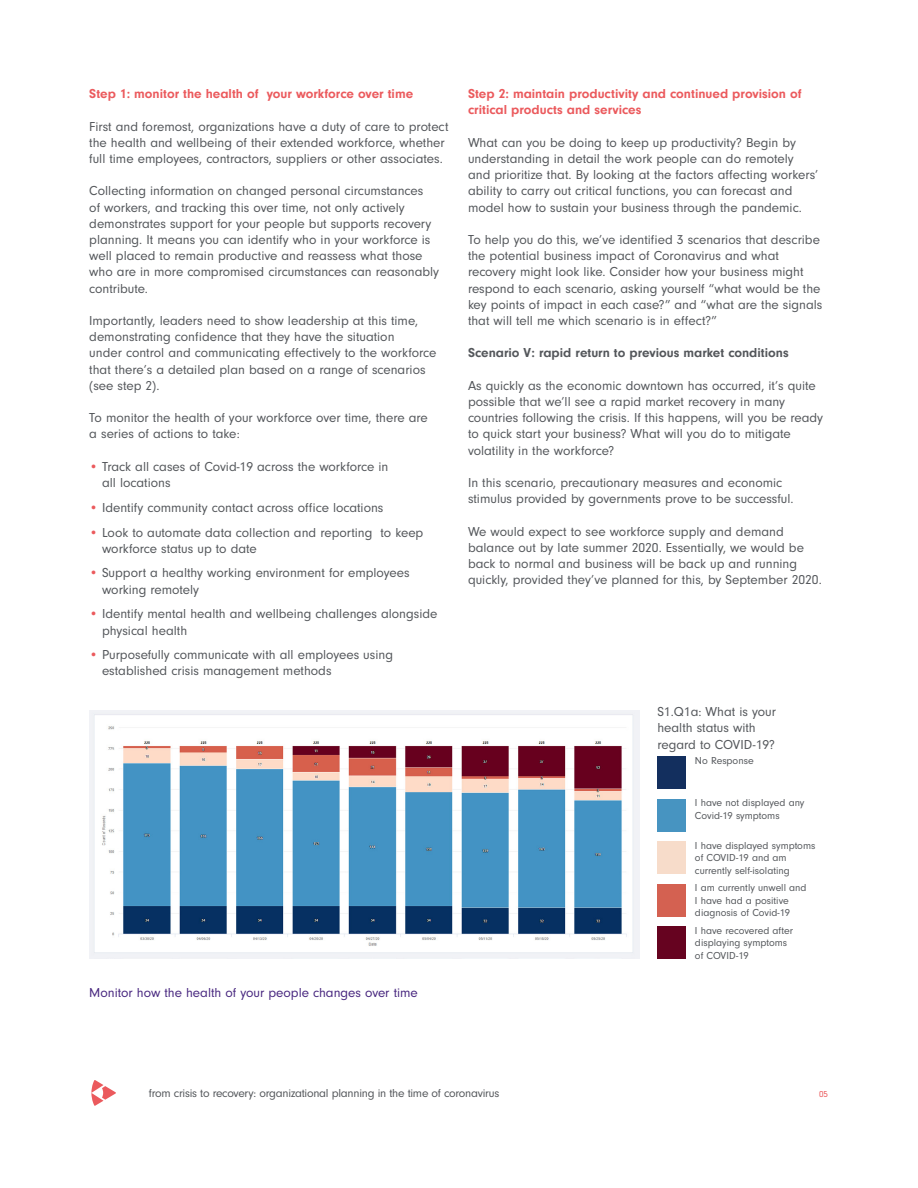
<style>
.page{position:relative;width:918px;height:1188px;background:#fff}
.page>*{position:absolute;margin:0;border:0;box-sizing:border-box;transform-origin:0 0}
.t1{font:13.5px/16.2px "Neuzeit Gro";color:#54575b}
.t2{font:700 13.5px/16.2px "Neuzeit Gro";color:#eb5a5d}
.t3{font:700 13.5px "Neuzeit Gro";color:#54575b}
.t4{font:13.5px "Neuzeit Gro";color:#48277f}
.t5{font:12px "Neuzeit Gro";letter-spacing:-.02em;color:#54575b}
.t6{font:10.5px/12.6px "Neuzeit Gro";color:#54575b}
.t7{font:9px "Neuzeit Gro";color:#eb5a5d}
.s1{color:#eb5a5d}
</style>
<div class="page">
<svg style="left:91px;top:1080px;width:25px;height:26px"></svg>
<img style="left:89px;top:710px;width:550px;height:249px">
<div style="left:657px;top:842px;width:29px;height:32px;background:#f7dcca"></div>
<div style="left:657px;top:757px;width:29px;height:32px;background:#132f5e"></div>
<div style="left:657px;top:799px;width:29px;height:32px;background:#4794c1"></div>
<div style="left:657px;top:884px;width:29px;height:32px;background:#d46151"></div>
<div style="left:657px;top:927px;width:29px;height:32px;background:#660320"></div>
<p class="t2" style="left:89px;top:86px;width:325px">Step 1: monitor the health of your workforce over time</p>
<p class="t1" style="left:89px;top:118px;width:361px">First and foremost, organizations have a duty of care to protect the health and wellbeing of their extended workforce, whether full time employees, contractors, suppliers or other associates.</p>
<p class="t1" style="left:89px;top:183px;width:351px">Collecting information on changed personal circumstances<br>of workers, and tracking this over time, not only actively demonstrates support for your people but supports recovery planning. It means you can identify who in your workforce is well placed to remain productive and reassess what those who are in more compromised circumstances can reasonably contribute.</p>
<p class="t1" style="left:89px;top:313px;width:349px">Importantly, leaders need to show leadership at this time, demonstrating confidence that they have the situation<br>under control and communicating effectively to the workforce that there’s a detailed plan based on a range of scenarios (see step 2).</p>
<p class="t1" style="left:89px;top:410px;width:340px">To monitor the health of your workforce over time, there are a series of actions to take:</p>
<p class="t1" style="left:102px;top:459px;width:288px;text-indent:-13px"><span class="s1">•</span> Track all cases of Covid-19 across the workforce in all locations</p>
<p class="t1" style="left:89px;top:500px;width:296px"><span class="s1">•</span> Identify community contact across office locations</p>
<p class="t1" style="left:102px;top:524px;width:323px;text-indent:-13px"><span class="s1">•</span> Look to automate data collection and reporting to keep workforce status up to date</p>
<p class="t1" style="left:102px;top:565px;width:309px;text-indent:-13px"><span class="s1">•</span> Support a healthy working environment for employees working remotely</p>
<p class="t1" style="left:102px;top:606px;width:337px;text-indent:-13px"><span class="s1">•</span> Identify mental health and wellbeing challenges alongside physical health</p>
<p class="t1" style="left:102px;top:647px;width:292px;text-indent:-13px"><span class="s1">•</span> Purposefully communicate with all employees using established crisis management methods</p>
<p class="t4" style="left:89px;top:985px;width:330px">Monitor how the health of your people changes over time</p>
<p class="t2" style="left:468px;top:86px;width:335px">Step 2: maintain productivity and continued provision of critical products and services</p>
<p class="t1" style="left:468px;top:135px;width:352px">What can you be doing to keep up productivity? Begin by understanding in detail the work people can do remotely and prioritize that. By looking at the factors affecting workers’ ability to carry out critical functions, you can forecast and model how to sustain your business through the pandemic.</p>
<p class="t1" style="left:468px;top:232px;width:356px">To help you do this, we’ve identified 3 scenarios that describe the potential business impact of Coronavirus and what recovery might look like. Consider how your business might respond to each scenario, asking yourself “what would be the key points of impact in each case?” and “what are the signals that will tell me which scenario is in effect?”</p>
<p class="t3" style="left:468px;top:345px;width:322px">Scenario V: rapid return to previous market conditions</p>
<p class="t1" style="left:468px;top:378px;width:357px">As quickly as the economic downtown has occurred, it’s quite possible that we’ll see a rapid market recovery in many countries following the crisis. If this happens, will you be ready to quick start your business? What will you do to mitigate volatility in the workforce?</p>
<p class="t1" style="left:468px;top:475px;width:327px">In this scenario, precautionary measures and economic stimulus provided by governments prove to be successful.</p>
<p class="t1" style="left:468px;top:523px;width:355px">We would expect to see workforce supply and demand balance out by late summer 2020. Essentially, we would be back to normal and business will be back up and running quickly, provided they’ve planned for this, by September 2020.</p>
<p class="t1" style="left:657px;top:704px;width:120px">S1.Q1a: What is your health status with regard to COVID-19?</p>
<p class="t6" style="left:695px;top:754px;width:60px">No Response</p>
<p class="t6" style="left:695px;top:797px;width:111px">I have not displayed any<br>Covid-19 symptoms</p>
<p class="t6" style="left:695px;top:839px;width:122px">I have displayed symptoms of COVID-19 and am currently self-isolating</p>
<p class="t6" style="left:695px;top:882px;width:113px">I am currently unwell and<br>I have had a positive diagnosis of Covid-19</p>
<p class="t6" style="left:695px;top:924px;width:100px">I have recovered after displaying symptoms of COVID-19</p>
<p class="t5" style="left:149px;top:1087px;width:352px">from crisis to recovery: organizational planning in the time of coronavirus</p>
<p class="t7" style="left:819px;top:1089px;width:10px">05</p>
</div>
